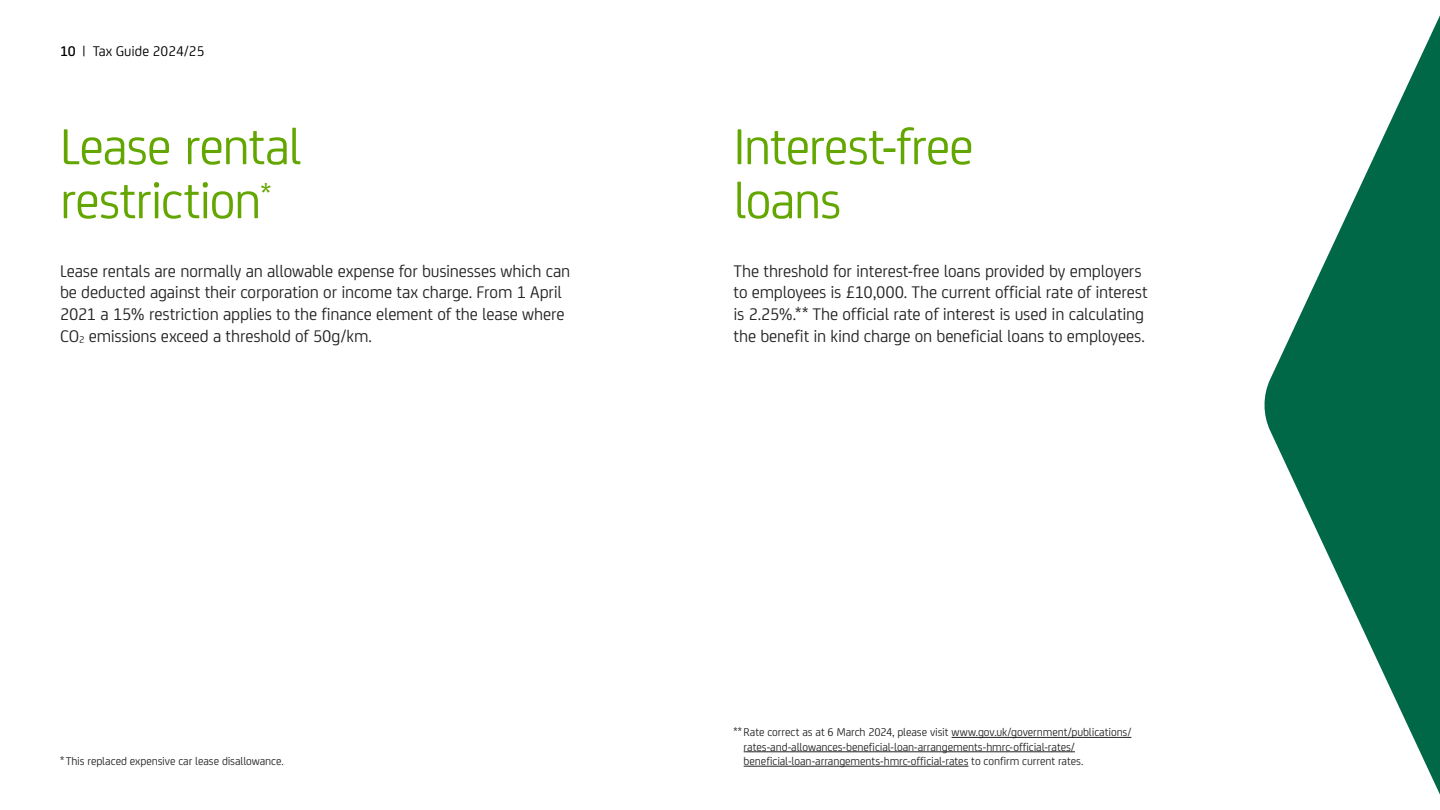
<style>
.page{position:relative;width:1440px;height:810px;background:#fff}
.page>*{position:absolute;margin:0;border:0;box-sizing:border-box;transform-origin:0 0}
.t1{font:54px/54px "Lex Joey";letter-spacing:-.02em;color:#63a600}
.t2{font:18px/21.6px "Lex Joey";letter-spacing:-.01em;color:#242424}
.t3{font:15px "Lex Joey";color:#000}
.t4{font:12px/14.4px "Lex Joey";letter-spacing:-.005em;color:#242424}
.s1{font-weight:500}
</style>
<div class="page">
<svg style="left:1264px;top:15px;width:176px;height:780px;fill:#006747"></svg>
<hr style="left:952px;top:737px;width:179px;height:1px;background:#242424">
<hr style="left:744px;top:751px;width:331px;height:1px;background:#242424">
<hr style="left:744px;top:766px;width:224px;height:1px;background:#242424">
<p class="t3" style="left:60px;top:41px;width:146px"><span class="s1">10</span> | Tax Guide 2024/25</p>
<h1 class="t1" style="left:60px;top:116px;width:244px">Lease rental restriction<sup>*</sup></h1>
<p class="t2" style="left:60px;top:259px;width:512px">Lease rentals are normally an allowable expense for businesses which can be deducted against their corporation or income tax charge. From 1 April 2021 a 15% restriction applies to the finance element of the lease where CO<sub>2</sub> emissions exceed a threshold of 50g/km.</p>
<p class="t4" style="left:60px;top:753px;width:225px">* This replaced expensive car lease disallowance.</p>
<h1 class="t1" style="left:734px;top:116px;width:242px">Interest-free loans</h1>
<p class="t2" style="left:734px;top:259px;width:416px">The threshold for interest-free loans provided by employers to employees is £10,000. The current official rate of interest is 2.25%.** The official rate of interest is used in calculating the benefit in kind charge on beneficial loans to employees.</p>
<p class="t4" style="left:744px;top:724px;width:389px;text-indent:-10px">** Rate correct as at 6 March 2024, please visit www.gov.uk/government/publications/ rates-and-allowances-beneficial-loan-arrangements-hmrc-official-rates/ beneficial-loan-arrangements-hmrc-official-rates to confirm current rates.</p>
</div>
